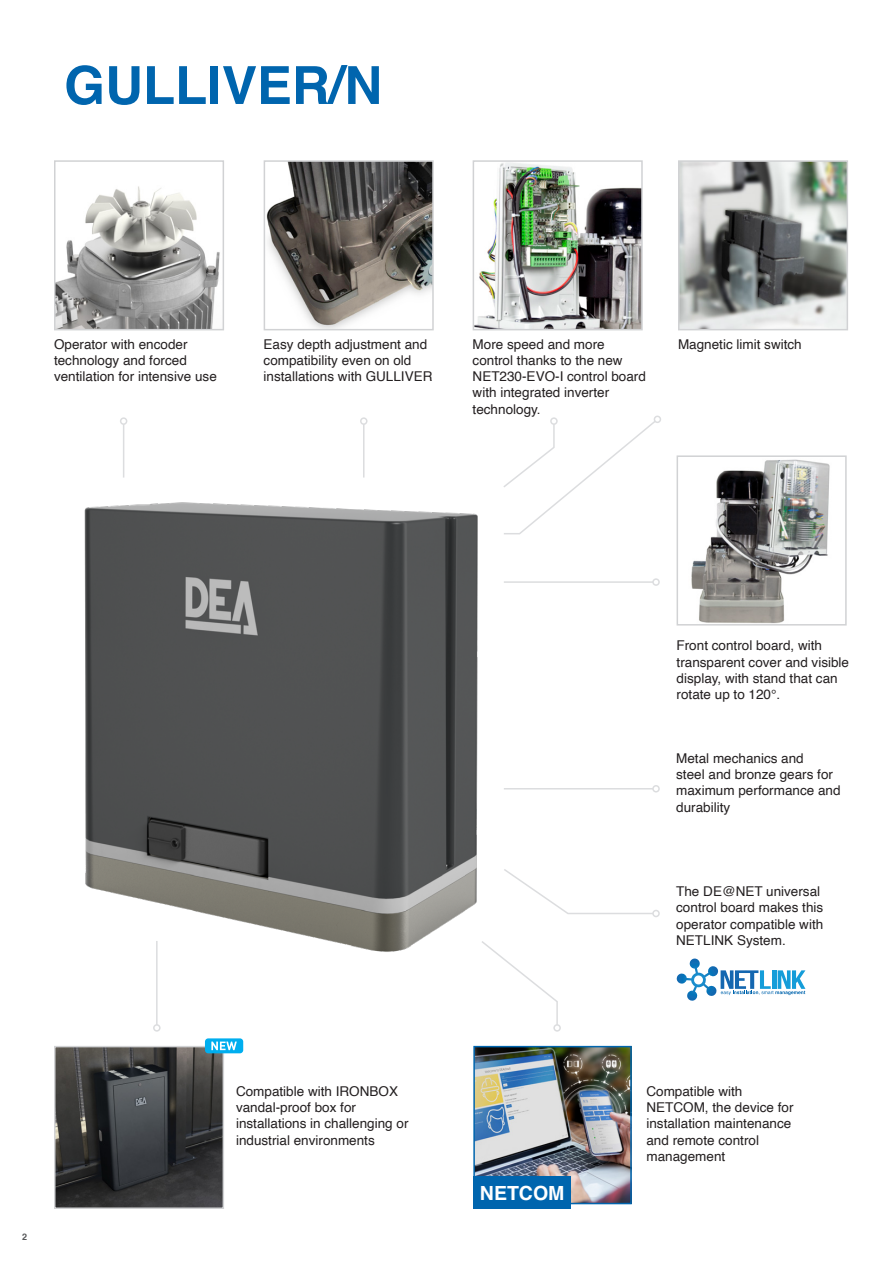
<style>
.page{position:relative;width:893px;height:1263px;background:#fff}
.page>*{position:absolute;margin:0;border:0;box-sizing:border-box;transform-origin:0 0}
.TITOLO_FAMIGLIA_MOTO{font:700 52.5px "Helvetica";color:#0065ae}
.t1{font:700 19.5px "Helvetica";color:#fff}
.VOLTAGGI__ex__Motore{font:13.5px/16.2px "Helvetica";color:#231f20}
.DESCRIZIONE_HIGHLIGH{font:13.5px/16.2px "Helvetica";color:#231f20}
.t2{font:700 9px "Helvetica";color:#57585a}
</style>
<div class="page">
<img style="left:691px;top:459px;width:139px;height:163px">
<div style="left:677px;top:455px;width:170px;height:170px;border:2px solid #d1d2d4"></div>
<img style="left:476px;top:163px;width:164px;height:164px">
<div style="left:473px;top:160px;width:170px;height:170px;border:2px solid #d1d2d4"></div>
<img style="left:57px;top:186px;width:163px;height:141px">
<div style="left:54px;top:160px;width:170px;height:170px;border:2px solid #d1d2d4"></div>
<img style="left:267px;top:163px;width:164px;height:164px">
<div style="left:264px;top:160px;width:170px;height:170px;border:2px solid #d1d2d4"></div>
<img style="left:57px;top:1049px;width:164px;height:157px">
<div style="left:54px;top:1046px;width:170px;height:163px;border:2px solid #d1d2d4"></div>
<img style="left:84px;top:435px;width:507px;height:517px">
<svg style="left:676px;top:958px;width:129px;height:43px"></svg>
<img style="left:681px;top:163px;width:164px;height:164px">
<div style="left:678px;top:160px;width:170px;height:170px;border:2px solid #d1d2d4"></div>
<hr style="left:504px;top:788px;width:149px;height:1px;background:#dcdddf">
<div style="left:652px;top:785px;width:8px;height:7px;border:2px solid #dcdddf;border-radius:50%"></div>
<hr style="left:504px;top:581px;width:149px;height:2px;background:#dcdddf">
<div style="left:652px;top:578px;width:8px;height:8px;border:2px solid #dcdddf;border-radius:50%"></div>
<div style="left:654px;top:416px;width:7px;height:7px;border:2px solid #dcdddf;border-radius:50%"></div>
<hr style="left:156px;top:941px;width:2px;height:84px;background:#dcdddf">
<div style="left:153px;top:1024px;width:8px;height:8px;border:2px solid #dcdddf;border-radius:50%"></div>
<hr style="left:123px;top:424px;width:1px;height:53px;background:#dcdddf">
<div style="left:120px;top:417px;width:7px;height:8px;border:2px solid #dcdddf;border-radius:50%"></div>
<hr style="left:363px;top:424px;width:1px;height:53px;background:#dcdddf">
<div style="left:360px;top:417px;width:8px;height:8px;border:2px solid #dcdddf;border-radius:50%"></div>
<svg style="left:502px;top:867px;width:150px;height:48px"></svg>
<div style="left:652px;top:910px;width:8px;height:7px;border:2px solid #dcdddf;border-radius:50%"></div>
<svg style="left:480px;top:939px;width:79px;height:85px"></svg>
<div style="left:553px;top:1024px;width:8px;height:8px;border:2px solid #dcdddf;border-radius:50%"></div>
<svg style="left:502px;top:419px;width:155px;height:116px"></svg>
<div style="left:550px;top:417px;width:8px;height:8px;border:2px solid #dcdddf;border-radius:50%"></div>
<img style="left:476px;top:1049px;width:153px;height:152px">
<div style="left:473px;top:1046px;width:159px;height:158px;border:2px solid #0065ae"></div>
<div style="left:473px;top:1177px;width:98px;height:32px;background:#0065ae"></div>
<div style="left:205px;top:1038px;width:38px;height:15px;background:#00aeef;border-radius:3px"></div>
<svg style="left:211px;top:1041px;width:26px;height:9px"></svg>
<p class="TITOLO_FAMIGLIA_MOTO" style="left:64px;top:43px;width:319px">GULLIVER/N</p>
<p class="VOLTAGGI__ex__Motore" style="left:54px;top:336px;width:164px">Operator with encoder technology and forced ventilation for intensive use</p>
<p class="VOLTAGGI__ex__Motore" style="left:473px;top:336px;width:175px">More speed and more control thanks to the new<br>NET230-EVO-I control board with integrated inverter technology.</p>
<p class="VOLTAGGI__ex__Motore" style="left:264px;top:336px;width:170px">Easy depth adjustment and compatibility even on old installations with GULLIVER</p>
<p class="VOLTAGGI__ex__Motore" style="left:678px;top:336px;width:125px">Magnetic limit switch</p>
<p class="t2" style="left:22px;top:1230px;width:7px">2</p>
<p class="VOLTAGGI__ex__Motore" style="left:236px;top:1083px;width:174px">Compatible with IRONBOX vandal-proof box for installations in challenging or industrial environments</p>
<p class="t1" style="left:480px;top:1177px;width:86px">NETCOM</p>
<p class="VOLTAGGI__ex__Motore" style="left:677px;top:638px;width:174px">Front control board, with transparent cover and visible display, with stand that can rotate up to 120°.</p>
<p class="VOLTAGGI__ex__Motore" style="left:676px;top:750px;width:166px">Metal mechanics and<br>steel and bronze gears for maximum performance and durability</p>
<p class="DESCRIZIONE_HIGHLIGH" style="left:676px;top:884px;width:149px">The DE@NET universal control board makes this operator compatible with<br>NETLINK System.</p>
<p class="DESCRIZIONE_HIGHLIGH" style="left:646px;top:1083px;width:149px">Compatible with<br>NETCOM, the device for installation maintenance and remote control management</p>
</div>
